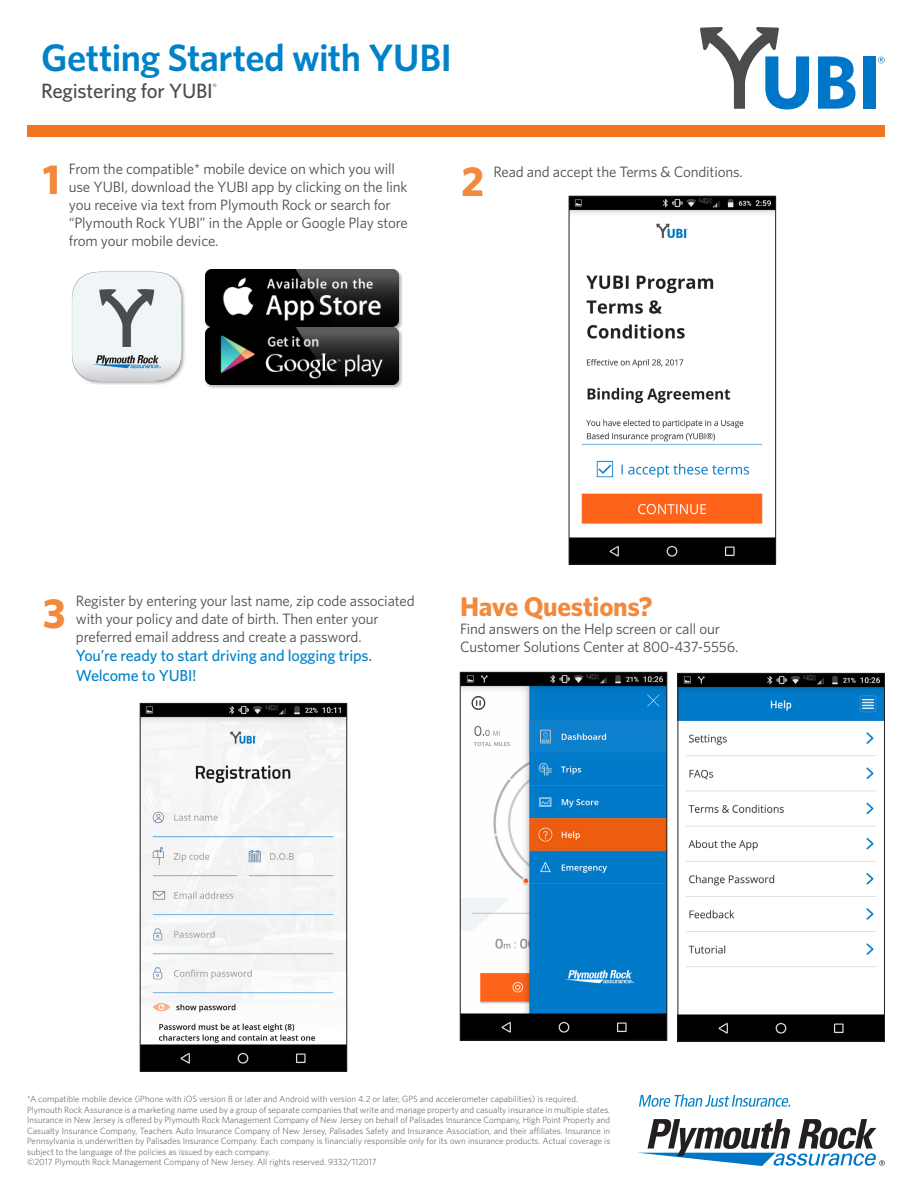
<style>
.page{position:relative;width:918px;height:1188px;background:#fff}
.page>*{position:absolute;margin:0;border:0;box-sizing:border-box;transform-origin:0 0}
.Body_Copy{font:700 42px "Whitney";color:#f2893d}
.Headline_on_Chevron{font:600 38.25px "Whitney";letter-spacing:-.015em;color:#0082c8}
.Body_Copy-2{font:700 27px "Whitney";letter-spacing:-.01em;color:#f2893d}
.Subhead_1{font:500 20.7px "Whitney";letter-spacing:-.01em;color:#4b4c4d}
.Subhead_1-2{font:500 15.9px/19.5px "Whitney";letter-spacing:-.01em;color:#0082c8}
.Body_Copy-3{font:15px/18px "Whitney";letter-spacing:-.01em;color:#4b4c4d}
.Disclaimer{font:300 9px/10.5px "Whitney";color:#4b4c4d;text-align:justify}
.Subhead_1-3{font:500 7.8px "Whitney";color:#4b4c4d}
</style>
<div class="page">
<div style="left:27px;top:125px;width:858px;height:12px;background:#f07622"></div>
<svg style="left:818px;top:56px;width:37px;height:53px"></svg>
<div style="left:863px;top:56px;width:13px;height:53px;background:#0076c8"></div>
<svg style="left:700px;top:27px;width:109px;height:82px"></svg>
<svg style="left:878px;top:57px;width:7px;height:6px"></svg>
<svg style="left:639px;top:1094px;width:151px;height:13px"></svg>
<svg style="left:638px;top:1119px;width:247px;height:47px"></svg>
<img style="left:571px;top:198px;width:203px;height:364px">
<div style="left:569px;top:196px;width:207px;height:368px;border:1px solid #231f20"></div>
<img style="left:142px;top:705px;width:203px;height:365px">
<div style="left:140px;top:703px;width:207px;height:369px;border:1px solid #231f20"></div>
<img style="left:462px;top:674px;width:203px;height:364px">
<div style="left:460px;top:672px;width:207px;height:368px;border:1px solid #231f20"></div>
<img style="left:680px;top:675px;width:203px;height:364px">
<div style="left:678px;top:673px;width:207px;height:368px;border:1px solid #231f20"></div>
<div style="left:71px;top:271px;width:115px;height:114px;background:#231f20;opacity:.35"></div>
<img style="left:71px;top:271px;width:112px;height:111px">
<div style="left:204px;top:269px;width:199px;height:120px;background:#231f20;opacity:.35"></div>
<img style="left:205px;top:270px;width:193px;height:114px">
<p class="Headline_on_Chevron" style="left:41px;top:32px;width:412px">Getting Started with YUBI</p>
<p class="Subhead_1" style="left:41px;top:78px;width:173px">Registering for YUBI</p>
<p class="Subhead_1-3" style="left:213px;top:81px;width:6px">®</p>
<p class="Body_Copy-3" style="left:69px;top:160px;width:341px">From the compatible* mobile device on which you will use YUBI, download the YUBI app by clicking on the link you receive via text from Plymouth Rock or search for “Plymouth Rock YUBI” in the Apple or Google Play store from your mobile device.</p>
<p class="Body_Copy" style="left:43px;top:151px;width:19px">1</p>
<p class="Body_Copy-3" style="left:493px;top:163px;width:251px">Read and accept the Terms &amp; Conditions.</p>
<p class="Body_Copy" style="left:461px;top:153px;width:25px">2</p>
<p class="Body_Copy-3" style="left:76px;top:591px;width:340px">Register by entering your last name, zip code associated with your policy and date of birth. Then enter your preferred email address and create a password.</p>
<p class="Subhead_1-2" style="left:76px;top:646px;width:298px">You’re ready to start driving and logging trips.<br>Welcome to YUBI!</p>
<p class="Body_Copy" style="left:43px;top:585px;width:24px">3</p>
<p class="Body_Copy-2" style="left:460px;top:588px;width:194px">Have Questions?</p>
<p class="Body_Copy-3" style="left:460px;top:619px;width:280px">Find answers on the Help screen or call our<br>Customer Solutions Center at 800-437-5556.</p>
<p class="Disclaimer" style="left:27px;top:1094px;width:552px">*A compatible mobile device (iPhone with iOS version 8 or later and Android with version 4.2 or later, GPS and accelerometer capabilities) is required.</p>
<p class="Disclaimer" style="left:27px;top:1104px;width:585px">Plymouth Rock Assurance is a marketing name used by a group of separate companies that write and manage property and casualty insurance in multiple states.<br>Insurance in New Jersey is offered by Plymouth Rock Management Company of New Jersey on behalf of Palisades Insurance Company, High Point Property and Casualty Insurance Company, Teachers Auto Insurance Company of New Jersey, Palisades Safety and Insurance Association, and their affiliates. Insurance in Pennsylvania is underwritten by Palisades Insurance Company. Each company is financially responsible only for its own insurance products. Actual coverage is subject to the language of the policies as issued by each company.</p>
<p class="Disclaimer" style="left:27px;top:1157px;width:351px">©2017 Plymouth Rock Management Company of New Jersey. All rights reserved. 9332/112017</p>
</div>
